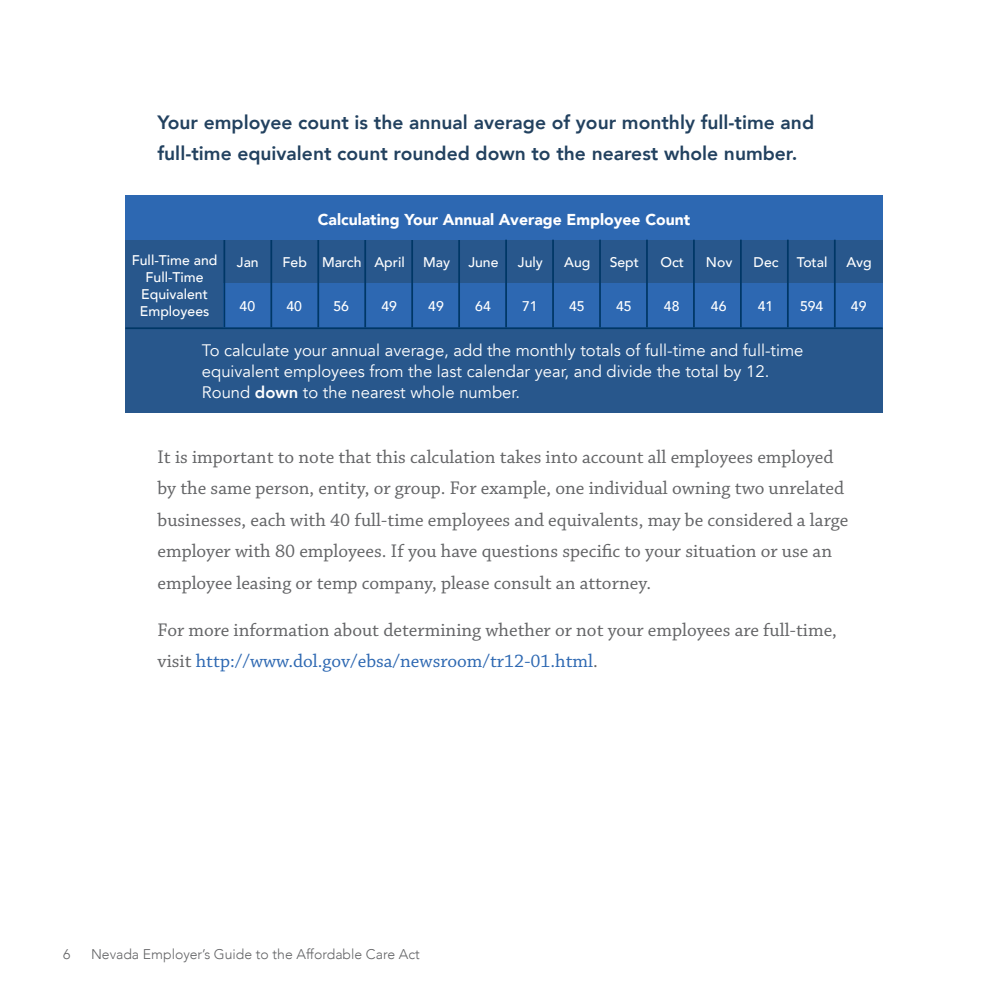
<style>
.page{position:relative;width:1008px;height:1008px;background:#fff}
.page>*{position:absolute;margin:0;border:0;box-sizing:border-box;transform-origin:0 0}
.t1{font:19.25px/31.5px "Chaparral Pro";color:#636466}
.t2{font:800 19.25px/31.5px "Avenir";color:#22415f}
.t3{font:16.62px/21px "Avenir";color:#fff}
.t4{font:900 15.75px "Avenir";color:#fff}
.t5{font:500 14px/16.8px "Avenir";color:#fff;text-align:center}
.t6{font:300 14px "Avenir";color:#636466}
.s1{font-weight:800}
.s2{color:#2d68b2}
</style>
<div class="page">
<div style="left:125px;top:196px;width:758px;height:216px;background:#28578c"></div>
<div style="left:223px;top:283px;width:660px;height:44px;background:#2d68b2"></div>
<hr style="left:223px;top:240px;width:2px;height:87px;background:#003766">
<hr style="left:270px;top:240px;width:2px;height:87px;background:#003766">
<hr style="left:317px;top:240px;width:2px;height:87px;background:#003766">
<hr style="left:364px;top:240px;width:2px;height:87px;background:#003766">
<hr style="left:411px;top:240px;width:2px;height:87px;background:#003766">
<hr style="left:458px;top:240px;width:2px;height:87px;background:#003766">
<div style="left:125px;top:196px;width:758px;height:44px;background:#2d68b2"></div>
<hr style="left:505px;top:240px;width:2px;height:87px;background:#003766">
<hr style="left:552px;top:240px;width:2px;height:87px;background:#003766">
<hr style="left:599px;top:240px;width:2px;height:87px;background:#003766">
<hr style="left:646px;top:240px;width:2px;height:87px;background:#003766">
<hr style="left:693px;top:240px;width:2px;height:87px;background:#003766">
<hr style="left:740px;top:240px;width:2px;height:87px;background:#003766">
<hr style="left:787px;top:240px;width:2px;height:87px;background:#003766">
<hr style="left:834px;top:240px;width:2px;height:87px;background:#003766">
<hr style="left:125px;top:327px;width:758px;height:2px;background:#003766">
<p class="t2" style="left:158px;top:105px;width:658px">Your employee count is the annual average of your monthly full-time and full-time equivalent count rounded down to the nearest whole number.</p>
<p class="t4" style="left:318px;top:206px;width:374px">Calculating Your Annual Average Employee Count</p>
<p class="t5" style="left:132px;top:251px;width:87px">Full-Time and<br>Full-Time<br>Equivalent<br>Employees</p>
<p class="t3" style="left:202px;top:340px;width:603px">To calculate your annual average, add the monthly totals of full-time and full-time equivalent employees from the last calendar year, and divide the total by 12.<br>Round <span class="s1">down</span> to the nearest whole number.</p>
<p class="t5" style="left:237px;top:253px;width:23px">Jan</p>
<p class="t5" style="left:283px;top:253px;width:124px">Feb March April</p>
<p class="t5" style="left:423px;top:253px;width:28px">May</p>
<p class="t5" style="left:468px;top:253px;width:32px">June</p>
<p class="t5" style="left:518px;top:253px;width:26px">July</p>
<p class="t5" style="left:564px;top:253px;width:28px">Aug</p>
<p class="t5" style="left:610px;top:253px;width:31px">Sept</p>
<p class="t5" style="left:660px;top:253px;width:25px">Oct</p>
<p class="t5" style="left:706px;top:253px;width:28px">Nov</p>
<p class="t5" style="left:754px;top:253px;width:26px">Dec</p>
<p class="t5" style="left:797px;top:253px;width:32px">Total</p>
<p class="t5" style="left:847px;top:253px;width:27px">Avg</p>
<p class="t5" style="left:240px;top:297px;width:17px">40</p>
<p class="t5" style="left:287px;top:297px;width:17px">40</p>
<p class="t5" style="left:333px;top:297px;width:17px">56</p>
<p class="t5" style="left:381px;top:297px;width:17px">49</p>
<p class="t5" style="left:428px;top:297px;width:17px">49</p>
<p class="t5" style="left:475px;top:297px;width:17px">64</p>
<p class="t5" style="left:522px;top:297px;width:17px">71</p>
<p class="t5" style="left:569px;top:297px;width:17px">45</p>
<p class="t5" style="left:616px;top:297px;width:17px">45</p>
<p class="t5" style="left:664px;top:297px;width:17px">48</p>
<p class="t5" style="left:711px;top:297px;width:17px">46</p>
<p class="t5" style="left:758px;top:297px;width:17px">41</p>
<p class="t5" style="left:800px;top:297px;width:25px">594</p>
<p class="t5" style="left:851px;top:297px;width:17px">49</p>
<p class="t1" style="left:158px;top:442px;width:692px">It is important to note that this calculation takes into account all employees employed by the same person, entity, or group. For example, one individual owning two unrelated businesses, each with 40 full-time employees and equivalents, may be considered a large employer with 80 employees. If you have questions specific to your situation or use an employee leasing or temp company, please consult an attorney.</p>
<p class="t1" style="left:158px;top:615px;width:681px">For more information about determining whether or not your employees are full-time, visit <span class="s2">http://www.dol.gov/ebsa/newsroom/tr12-01.html</span>.</p>
<p class="t6" style="left:63px;top:946px;width:9px">6</p>
<p class="t6" style="left:91px;top:946px;width:330px">Nevada Employer’s Guide to the Affordable Care Act</p>
</div>
